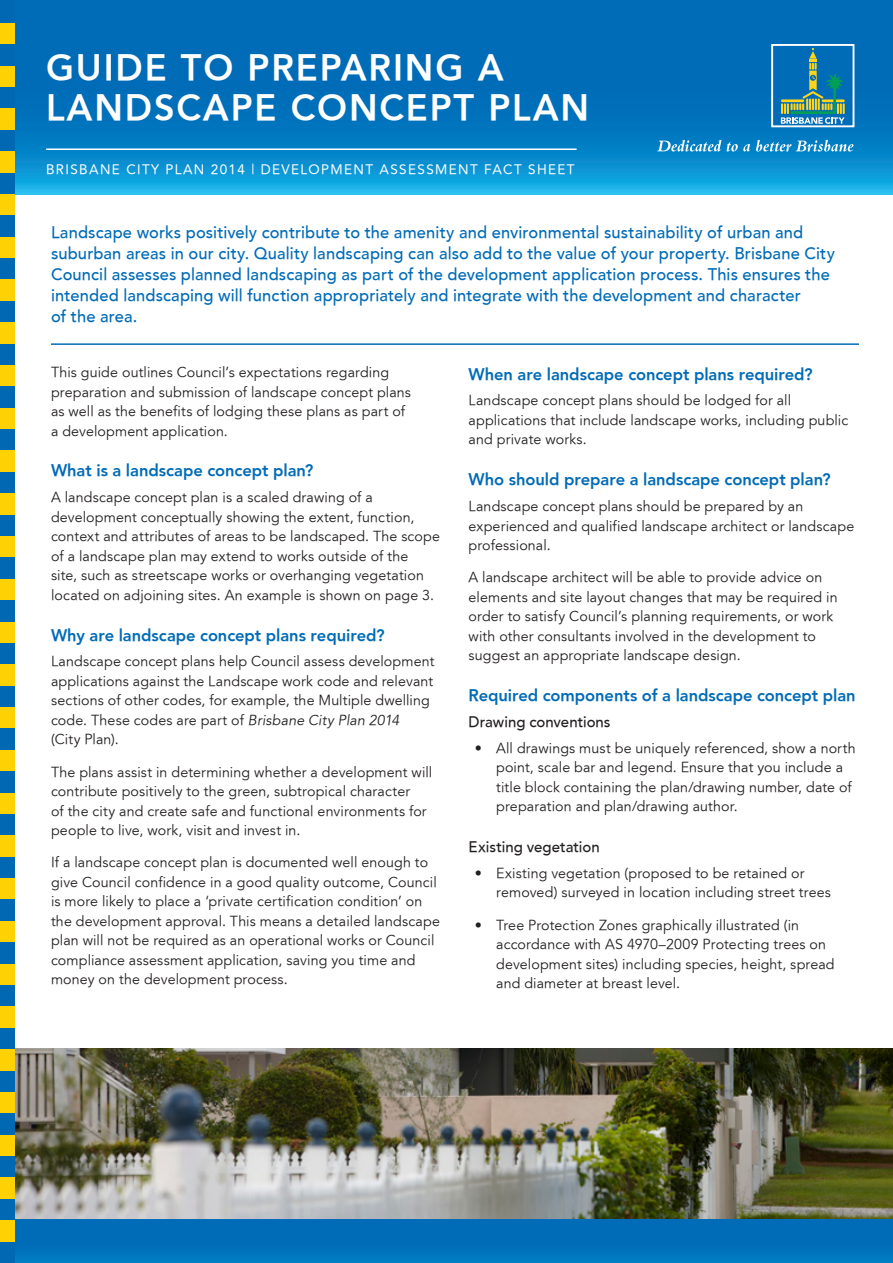
<style>
.page{position:relative;width:893px;height:1263px;background:#fff}
.page>*{position:absolute;margin:0;border:0;box-sizing:border-box;transform-origin:0 0}
.t1{font:800 36px/40.5px "Avenir";letter-spacing:.05em;color:#fff}
.t2{font:500 16.5px/21px "Avenir";letter-spacing:.01em;color:#006bb6}
.t3{font:800 16.5px "Avenir";letter-spacing:-.005em;color:#006bb6}
.t4{font:500 15px "Avenir";color:#231f20}
.t5{font:300 14.25px/19.5px "Avenir 45";letter-spacing:.01em;color:#231f20}
.t6{font:13.5px "Avenir";letter-spacing:.1em;color:#fff}
.s1{font-family:"Avenir";font-weight:400;font-style:italic}
</style>
<div class="page">
<svg style="left:15px;top:0;width:878px;height:194px;background:#0379c0"></svg>
<img style="left:15px;top:1048px;width:878px;height:171px">
<hr style="left:46px;top:148px;width:531px;height:2px;background:#fff">
<hr style="left:51px;top:343px;width:808px;height:2px;background:#006bb6">
<div style="left:0;top:1219px;width:893px;height:44px;background:linear-gradient(to bottom,#0065b2,#0078c0)"></div>
<div style="left:0;top:0;width:15px;height:23px;background:#0168b3"></div>
<div style="left:0;top:23px;width:15px;height:22px;background:#fed105"></div>
<div style="left:0;top:45px;width:15px;height:21px;background:#0168b3"></div>
<div style="left:0;top:66px;width:15px;height:21px;background:#fed105"></div>
<div style="left:0;top:87px;width:15px;height:22px;background:#0168b3"></div>
<div style="left:0;top:109px;width:15px;height:21px;background:#fed105"></div>
<div style="left:0;top:130px;width:15px;height:21px;background:#0168b3"></div>
<div style="left:0;top:151px;width:15px;height:22px;background:#fed105"></div>
<div style="left:0;top:173px;width:15px;height:21px;background:#0168b3"></div>
<div style="left:0;top:194px;width:15px;height:22px;background:#fed105"></div>
<div style="left:0;top:216px;width:15px;height:21px;background:#0168b3"></div>
<div style="left:0;top:237px;width:15px;height:21px;background:#fed105"></div>
<div style="left:0;top:258px;width:15px;height:22px;background:#0168b3"></div>
<div style="left:0;top:280px;width:15px;height:21px;background:#fed105"></div>
<div style="left:0;top:301px;width:15px;height:21px;background:#0168b3"></div>
<div style="left:0;top:322px;width:15px;height:22px;background:#fed105"></div>
<div style="left:0;top:344px;width:15px;height:21px;background:#0168b3"></div>
<div style="left:0;top:365px;width:15px;height:22px;background:#fed105"></div>
<div style="left:0;top:387px;width:15px;height:21px;background:#0168b3"></div>
<div style="left:0;top:408px;width:15px;height:21px;background:#fed105"></div>
<div style="left:0;top:429px;width:15px;height:22px;background:#0168b3"></div>
<div style="left:0;top:451px;width:15px;height:21px;background:#fed105"></div>
<div style="left:0;top:472px;width:15px;height:21px;background:#0168b3"></div>
<div style="left:0;top:493px;width:15px;height:22px;background:#fed105"></div>
<div style="left:0;top:515px;width:15px;height:21px;background:#0168b3"></div>
<div style="left:0;top:536px;width:15px;height:22px;background:#fed105"></div>
<div style="left:0;top:558px;width:15px;height:21px;background:#0168b3"></div>
<div style="left:0;top:579px;width:15px;height:21px;background:#fed105"></div>
<div style="left:0;top:600px;width:15px;height:22px;background:#0168b3"></div>
<div style="left:0;top:622px;width:15px;height:21px;background:#fed105"></div>
<div style="left:0;top:643px;width:15px;height:21px;background:#0168b3"></div>
<div style="left:0;top:664px;width:15px;height:22px;background:#fed105"></div>
<div style="left:0;top:686px;width:15px;height:21px;background:#0168b3"></div>
<div style="left:0;top:707px;width:15px;height:22px;background:#fed105"></div>
<div style="left:0;top:729px;width:15px;height:21px;background:#0168b3"></div>
<div style="left:0;top:750px;width:15px;height:21px;background:#fed105"></div>
<div style="left:0;top:771px;width:15px;height:22px;background:#0168b3"></div>
<div style="left:0;top:793px;width:15px;height:21px;background:#fed105"></div>
<div style="left:0;top:814px;width:15px;height:22px;background:#0168b3"></div>
<div style="left:0;top:836px;width:15px;height:21px;background:#fed105"></div>
<div style="left:0;top:857px;width:15px;height:21px;background:#0168b3"></div>
<div style="left:0;top:878px;width:15px;height:22px;background:#fed105"></div>
<div style="left:0;top:900px;width:15px;height:21px;background:#0168b3"></div>
<div style="left:0;top:921px;width:15px;height:21px;background:#fed105"></div>
<div style="left:0;top:942px;width:15px;height:22px;background:#0168b3"></div>
<div style="left:0;top:964px;width:15px;height:21px;background:#fed105"></div>
<div style="left:0;top:985px;width:15px;height:22px;background:#0168b3"></div>
<div style="left:0;top:1007px;width:15px;height:21px;background:#fed105"></div>
<div style="left:0;top:1028px;width:15px;height:21px;background:#0168b3"></div>
<div style="left:0;top:1049px;width:15px;height:22px;background:#fed105"></div>
<div style="left:0;top:1071px;width:15px;height:21px;background:#0168b3"></div>
<div style="left:0;top:1092px;width:15px;height:21px;background:#fed105"></div>
<div style="left:0;top:1113px;width:15px;height:22px;background:#0168b3"></div>
<div style="left:0;top:1135px;width:15px;height:21px;background:#fed105"></div>
<div style="left:0;top:1156px;width:15px;height:22px;background:#0168b3"></div>
<div style="left:0;top:1178px;width:15px;height:21px;background:#fed105"></div>
<div style="left:0;top:1199px;width:15px;height:21px;background:#0168b3"></div>
<div style="left:0;top:1220px;width:15px;height:22px;background:#fed105"></div>
<div style="left:0;top:1242px;width:15px;height:21px;background:#0168b3"></div>
<div style="left:771px;top:44px;width:83px;height:83px;border:2px solid #fff"></div>
<svg style="left:772px;top:45px;width:81px;height:81px;background:#2e83a5"></svg>
<svg style="left:657px;top:140px;width:93px;height:11px"></svg>
<svg style="left:756px;top:140px;width:97px;height:11px"></svg>
<h1 class="t1" style="left:46px;top:47px;width:545px">GUIDE TO PREPARING A<br>LANDSCAPE CONCEPT PLAN</h1>
<p class="t6" style="left:46px;top:161px;width:530px">BRISBANE CITY PLAN 2014 | DEVELOPMENT ASSESSMENT FACT SHEET</p>
<h2 class="t2" style="left:51px;top:222px;width:785px">Landscape works positively contribute to the amenity and environmental sustainability of urban and suburban areas in our city. Quality landscaping can also add to the value of your property. Brisbane City Council assesses planned landscaping as part of the development application process. This ensures the intended landscaping will function appropriately and integrate with the development and character<br>of the area.</h2>
<p class="t5" style="left:51px;top:363px;width:362px">This guide outlines Council’s expectations regarding preparation and submission of landscape concept plans as well as the benefits of lodging these plans as part of a development application.</p>
<h2 class="t3" style="left:51px;top:461px;width:264px">What is a landscape concept plan?</h2>
<p class="t5" style="left:51px;top:488px;width:391px">A landscape concept plan is a scaled drawing of a development conceptually showing the extent, function, context and attributes of areas to be landscaped. The scope of a landscape plan may extend to works outside of the<br>site, such as streetscape works or overhanging vegetation located on adjoining sites. An example is shown on page 3.</p>
<h2 class="t3" style="left:51px;top:625px;width:335px">Why are landscape concept plans required?</h2>
<p class="t5" style="left:51px;top:652px;width:385px">Landscape concept plans help Council assess development applications against the Landscape work code and relevant sections of other codes, for example, the Multiple dwelling code. These codes are part of <span class="s1">Brisbane City Plan 2014<br></span>(City Plan).</p>
<p class="t5" style="left:51px;top:762px;width:383px">The plans assist in determining whether a development will contribute positively to the green, subtropical character<br>of the city and create safe and functional environments for people to live, work, visit and invest in.</p>
<p class="t5" style="left:51px;top:853px;width:390px">If a landscape concept plan is documented well enough to give Council confidence in a good quality outcome, Council is more likely to place a ‘private certification condition’ on the development approval. This means a detailed landscape plan will not be required as an operational works or Council compliance assessment application, saving you time and money on the development process.</p>
<h2 class="t3" style="left:469px;top:364px;width:346px">When are landscape concept plans required?</h2>
<p class="t5" style="left:469px;top:391px;width:381px">Landscape concept plans should be lodged for all applications that include landscape works, including public and private works.</p>
<h2 class="t3" style="left:469px;top:470px;width:364px">Who should prepare a landscape concept plan?</h2>
<p class="t5" style="left:469px;top:497px;width:387px">Landscape concept plans should be prepared by an experienced and qualified landscape architect or landscape professional.</p>
<p class="t5" style="left:469px;top:568px;width:371px">A landscape architect will be able to provide advice on elements and site layout changes that may be required in order to satisfy Council’s planning requirements, or work with other consultants involved in the development to suggest an appropriate landscape design.</p>
<h2 class="t3" style="left:469px;top:686px;width:389px">Required components of a landscape concept plan</h2>
<h3 class="t4" style="left:469px;top:713px;width:144px">Drawing conventions</h3>
<p class="t5" style="left:496px;top:738px;width:361px;text-indent:-21px">• All drawings must be uniquely referenced, show a north point, scale bar and legend. Ensure that you include a title block containing the plan/drawing number, date of preparation and plan/drawing author.</p>
<h3 class="t4" style="left:469px;top:838px;width:133px">Existing vegetation</h3>
<p class="t5" style="left:496px;top:864px;width:336px;text-indent:-21px">• Existing vegetation (proposed to be retained or removed) surveyed in location including street trees</p>
<p class="t5" style="left:496px;top:915px;width:340px;text-indent:-21px">• Tree Protection Zones graphically illustrated (in accordance with AS 4970–2009 Protecting trees on development sites) including species, height, spread and diameter at breast level.</p>
</div>
